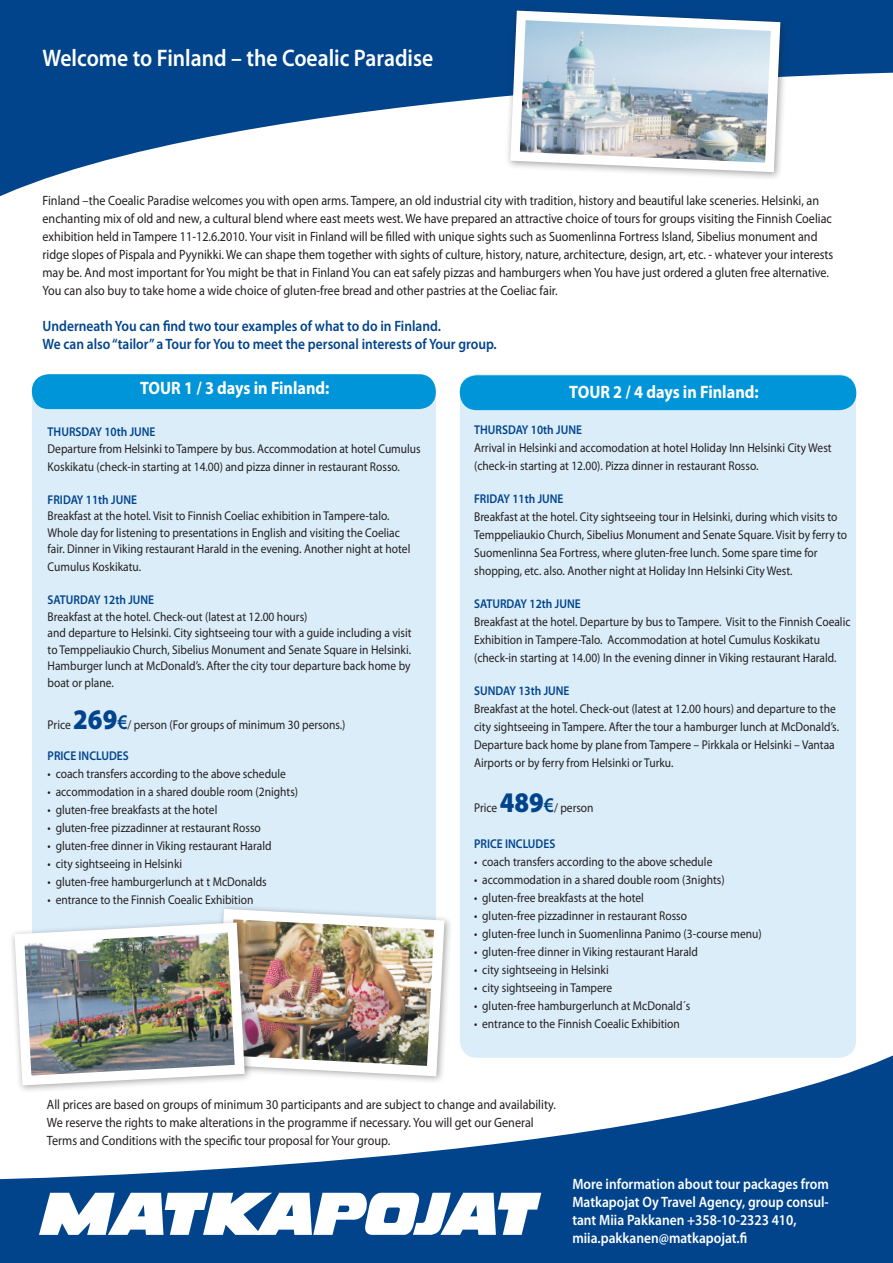
<style>
.page{position:relative;width:893px;height:1263px;background:#fff}
.page>*{position:absolute;margin:0;border:0;box-sizing:border-box;transform-origin:0 0}
.t1{font:600 24px "Myriad Pro";color:#fff;scale:.9 1}
.t2{font:700 18px "Myriad Pro";color:#fff;scale:.9 1}
.t3{font:600 15px/18px "Myriad Pro";color:#fff;scale:.9 1}
.t4{font:600 15px "Myriad Pro";color:#01448c;scale:.9 1}
.t5{font:13.5px/18px "Myriad Pro";color:#231f20;scale:.9 1}
.t6{font:12.75px/18px "Myriad Pro";color:#231f20;scale:.9 1}
.t7{font:600 12.75px "Myriad Pro";color:#01448c;scale:.9 1}
.s1{font-weight:900;font-size:28.5px;color:#01448c}
.s2{font-weight:600;font-size:21px;color:#01448c}
</style>
<div class="page">
<div style="left:32px;top:374px;width:404px;height:680px;background:#dbedf9;border-radius:17px"></div>
<div style="left:460px;top:374px;width:396px;height:684px;background:#dbedf9;border-radius:17px"></div>
<svg style="left:0;top:0;width:893px;height:197px;fill:#01448c"></svg>
<svg style="left:0;top:1048px;width:893px;height:215px;fill:#01448c"></svg>
<svg style="left:39px;top:1193px;width:502px;height:42px"></svg>
<div style="left:32px;top:374px;width:404px;height:35px;background:#0095d9;border-radius:17px"></div>
<div style="left:460px;top:375px;width:396px;height:35px;background:#0095d9;border-radius:17px"></div>
<div style="left:9px;top:917px;width:244px;height:176px;background:#fff"></div>
<img style="left:12px;top:907px;width:438px;height:183px">
<div style="left:504px;top:5px;width:284px;height:175px;background:#231f20;opacity:.4"></div>
<img style="left:505px;top:6px;width:280px;height:171px">
<p class="t1" style="left:43px;top:43px;width:436px">Welcome to Finland – the Coealic Paradise</p>
<p class="t5" style="left:43px;top:191px;width:880px">Finland –the Coealic Paradise welcomes you with open arms. Tampere, an old industrial city with tradition, history and beautiful lake sceneries. Helsinki, an enchanting mix of old and new, a cultural blend where east meets west. We have prepared an attractive choice of tours for groups visiting the Finnish Coeliac exhibition held in Tampere 11-12.6.2010. Your visit in Finland will be filled with unique sights such as Suomenlinna Fortress Island, Sibelius monument and ridge slopes of Pispala and Pyynikki. We can shape them together with sights of culture, history, nature, architecture, design, art, etc. - whatever your interests may be. And most important for You might be that in Finland You can eat safely pizzas and hamburgers when You have just ordered a gluten free alternative.<br>You can also buy to take home a wide choice of gluten-free bread and other pastries at the Coeliac fair.</p>
<p class="t4" style="left:43px;top:317px;width:444px">Underneath You can find two tour examples of what to do in Finland.</p>
<p class="t4" style="left:43px;top:335px;width:506px">We can also “tailor” a Tour for You to meet the personal interests of Your group.</p>
<p class="t2" style="left:140px;top:376px;width:212px">TOUR 1 / 3 days in Finland:</p>
<p class="t7" style="left:48px;top:424px;width:121px">THURSDAY 10th JUNE</p>
<p class="t6" style="left:48px;top:439px;width:416px">Departure from Helsinki to Tampere by bus. Accommodation at hotel Cumulus<br>Koskikatu (check-in starting at 14.00) and pizza dinner in restaurant Rosso.</p>
<p class="t7" style="left:48px;top:491px;width:101px">FRIDAY 11th JUNE</p>
<p class="t6" style="left:48px;top:507px;width:405px;line-height:16.5px">Breakfast at the hotel. Visit to Finnish Coeliac exhibition in Tampere-talo.<br>Whole day for listening to presentations in English and visiting the Coeliac fair. Dinner in Viking restaurant Harald in the evening. Another night at hotel</p>
<p class="t6" style="left:48px;top:558px;width:105px">Cumulus Koskikatu.</p>
<p class="t7" style="left:48px;top:592px;width:120px">SATURDAY 12th JUNE</p>
<p class="t6" style="left:48px;top:607px;width:290px">Breakfast at the hotel. Check-out (latest at 12.00 hours)</p>
<p class="t6" style="left:48px;top:624px;width:406px;line-height:16.5px;text-align:justify">and departure to Helsinki. City sightseeing tour with a guide including a visit to Temppeliaukio Church, Sibelius Monument and Senate Square in Helsinki.<br>Hamburger lunch at McDonald’s. After the city tour departure back home by boat or plane.</p>
<p class="t6" style="left:48px;top:715px;width:332px">Price <span class="s1">269</span><span class="s2">€</span>/ person (For groups of minimum 30 persons.)</p>
<p class="t7" style="left:48px;top:748px;width:92px">PRICE INCLUDES</p>
<p class="t6" style="left:48px;top:765px;width:266px">• coach transfers according to the above schedule</p>
<p class="t6" style="left:48px;top:783px;width:280px">• accommodation in a shared double room (2nights)</p>
<p class="t6" style="left:48px;top:801px;width:190px">• gluten-free breakfasts at the hotel</p>
<p class="t6" style="left:48px;top:819px;width:238px">• gluten-free pizzadinner at restaurant Rosso</p>
<p class="t6" style="left:48px;top:837px;width:250px">• gluten-free dinner in Viking restaurant Harald</p>
<p class="t6" style="left:48px;top:855px;width:151px">• city sightseeing in Helsinki</p>
<p class="t6" style="left:48px;top:873px;width:245px">• gluten-free hamburgerlunch at t McDonalds</p>
<p class="t6" style="left:48px;top:891px;width:230px">• entrance to the Finnish Coealic Exhibition</p>
<p class="t2" style="left:569px;top:381px;width:212px">TOUR 2 / 4 days in Finland:</p>
<p class="t7" style="left:474px;top:422px;width:121px">THURSDAY 10th JUNE</p>
<p class="t6" style="left:474px;top:439px;width:399px">Arrival in Helsinki and accomodation at hotel Holiday Inn Helsinki City West (check-in starting at 12.00). Pizza dinner in restaurant Rosso.</p>
<p class="t7" style="left:474px;top:491px;width:101px">FRIDAY 11th JUNE</p>
<p class="t6" style="left:474px;top:508px;width:405px">Breakfast at the hotel. City sightseeing tour in Helsinki, during which visits to</p>
<p class="t6" style="left:474px;top:526px;width:416px">Temppeliaukio Church, Sibelius Monument and Senate Square. Visit by ferry to<br>Suomenlinna Sea Fortress, where gluten-free lunch. Some spare time for</p>
<p class="t6" style="left:474px;top:562px;width:355px">shopping, etc. also. Another night at Holiday Inn Helsinki City West.</p>
<p class="t7" style="left:474px;top:596px;width:120px">SATURDAY 12th JUNE</p>
<p class="t6" style="left:474px;top:613px;width:420px">Breakfast at the hotel. Departure by bus to Tampere. Visit to the Finnish Coealic<br>Exhibition in Tampere-Talo. Accommodation at hotel Cumulus Koskikatu (check-in starting at 14.00) In the evening dinner in Viking restaurant Harald.</p>
<p class="t7" style="left:474px;top:683px;width:107px">SUNDAY 13th JUNE</p>
<p class="t6" style="left:474px;top:700px;width:407px">Breakfast at the hotel. Check-out (latest at 12.00 hours) and departure to the city sightseeing in Tampere. After the tour a hamburger lunch at McDonald’s.<br>Departure back home by plane from Tampere – Pirkkala or Helsinki – Vantaa Airports or by ferry from Helsinki or Turku.</p>
<p class="t6" style="left:474px;top:799px;width:134px">Price <span class="s1">489</span><span class="s2">€</span>/ person</p>
<p class="t7" style="left:474px;top:836px;width:92px">PRICE INCLUDES</p>
<p class="t6" style="left:474px;top:853px;width:266px">• coach transfers according to the above schedule</p>
<p class="t6" style="left:474px;top:871px;width:280px">• accommodation in a shared double room (3nights)</p>
<p class="t6" style="left:474px;top:889px;width:190px">• gluten-free breakfasts at the hotel</p>
<p class="t6" style="left:474px;top:907px;width:238px">• gluten-free pizzadinner in restaurant Rosso</p>
<p class="t6" style="left:474px;top:925px;width:321px">• gluten-free lunch in Suomenlinna Panimo (3-course menu)</p>
<p class="t6" style="left:474px;top:943px;width:250px">• gluten-free dinner in Viking restaurant Harald</p>
<p class="t6" style="left:474px;top:961px;width:151px">• city sightseeing in Helsinki</p>
<p class="t6" style="left:474px;top:979px;width:155px">• city sightseeing in Tampere</p>
<p class="t6" style="left:474px;top:997px;width:242px">• gluten-free hamburgerlunch at McDonald´s</p>
<p class="t6" style="left:474px;top:1015px;width:230px">• entrance to the Finnish Coealic Exhibition</p>
<p class="t5" style="left:47px;top:1095px;width:567px">All prices are based on groups of minimum 30 participants and are subject to change and availability.</p>
<p class="t5" style="left:47px;top:1113px;width:542px">We reserve the rights to make alterations in the programme if necessary. You will get our General</p>
<p class="t5" style="left:47px;top:1131px;width:383px">Terms and Conditions with the specific tour proposal for Your group.</p>
<p class="t3" style="left:572px;top:1175px;width:287px">More information about tour packages from</p>
<p class="t3" style="left:572px;top:1193px;width:286px">Matkapojat Oy Travel Agency, group consul&shy;tant Miia Pakkanen +358-10-2323 410,</p>
<p class="t3" style="left:572px;top:1229px;width:196px">miia.pakkanen@matkapojat.fi</p>
</div>
